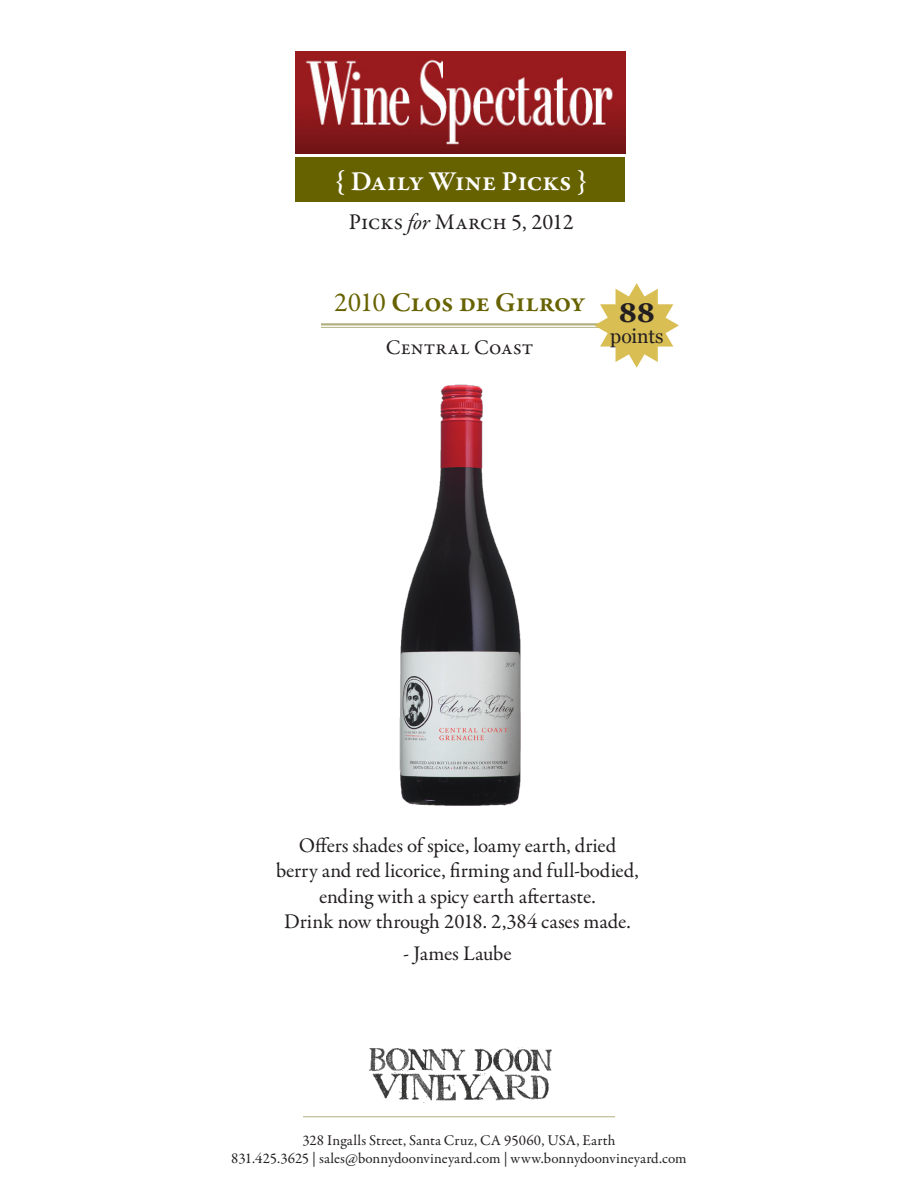
<style>
.page{position:relative;width:918px;height:1188px;background:#fff}
.page>*{position:absolute;margin:0;border:0;box-sizing:border-box;transform-origin:0 0}
.t1{font:600 27.75px "Garamond Premr Pro";color:#fff}
.headers{font:600 27.75px "Garamond Premr Pro";letter-spacing:-.01em;color:#676200}
.t2{font:700 27px "Georgia";color:#231f20}
.t3{font:22.5px "Garamond Premr Pro";letter-spacing:-.01em;color:#231f20}
.t4{font:21px/25.2px "Garamond Premr Pro";color:#231f20;text-align:center}
.t5{font:19.5px "Georgia";color:#231f20}
.t6{font:15px "Garamond Premr Pro";letter-spacing:.005em;color:#231f20}
.s1{font-style:italic}
.s2{font-weight:400}
</style>
<div class="page">
<div style="left:296px;top:158px;width:330px;height:44px;background:#676200"></div>
<img style="left:296px;top:52px;width:330px;height:101px">
<img style="left:369px;top:1047px;width:183px;height:56px">
<hr style="left:321px;top:323px;width:282px;height:3px;background:#676200">
<hr style="left:321px;top:327px;width:282px;height:1px;background:#676200">
<hr style="left:303px;top:1116px;width:312px;height:1px;background:#676200">
<img style="left:399px;top:384px;width:122px;height:422px">
<svg style="left:594px;top:323px;width:9px;height:5px"></svg>
<p class="t1" style="left:336px;top:164px;width:253px">{ Daily Wine Picks }</p>
<p class="t3" style="left:349px;top:208px;width:226px">Picks <span class="s1">for</span> March 5, 2012</p>
<p class="headers" style="left:334px;top:286px;width:252px"><span class="s2">2010</span> Clos de Gilroy</p>
<p class="t4" style="left:386px;top:335px;width:149px">Central Coast</p>
<p class="t2" style="left:619px;top:297px;width:38px">88</p>
<p class="t5" style="left:610px;top:326px;width:55px">points</p>
<p class="t4" style="left:276px;top:834px;width:364px">Offers shades of spice, loamy earth, dried berry and red licorice, firming and full-bodied, ending with a spicy earth aftertaste.<br>Drink now through 2018. 2,384 cases made.</p>
<p class="t4" style="left:403px;top:941px;width:110px">- James Laube</p>
<p class="t6" style="left:302px;top:1131px;width:315px">328 Ingalls Street, Santa Cruz, CA 95060, USA, Earth</p>
<p class="t6" style="left:231px;top:1149px;width:457px">831.425.3625 | sales@bonnydoonvineyard.com | www.bonnydoonvineyard.com</p>
</div>
